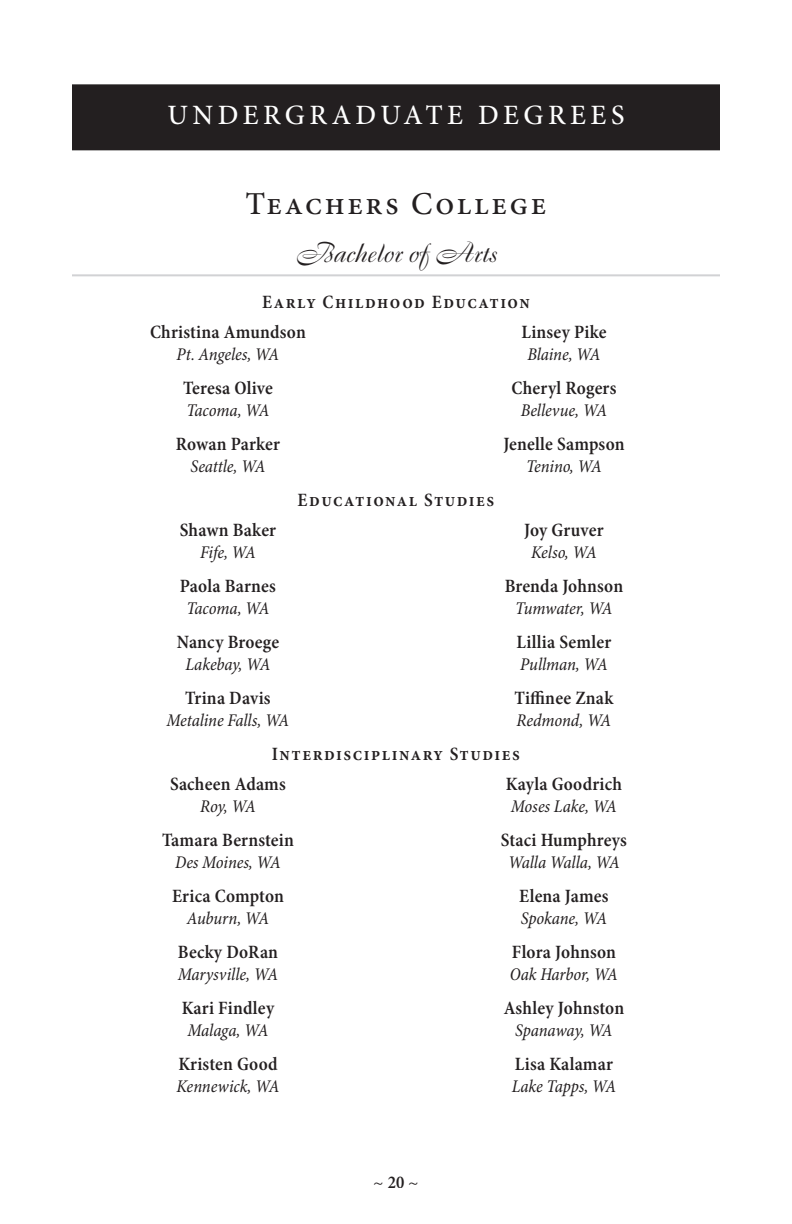
<style>
.page{position:relative;width:792px;height:1224px;background:#fff}
.page>*{position:absolute;margin:0;border:0;box-sizing:border-box;transform-origin:0 0}
.t1{font:500 32px "Minion Pro";letter-spacing:.08em;color:#231f20}
.t2{font:500 28px "Minion Pro";letter-spacing:.16em;color:#fff}
.t3{font:28px "Boulevard";color:#231f20}
.t4{font:600 condensed 19px "Minion Pro";letter-spacing:.025em;color:#231f20}
.t5{font:600 condensed 19px/30px "Minion Pro";letter-spacing:.08em;color:#231f20}
.t6{font:italic condensed 18px "Minion Pro";letter-spacing:-.01em;color:#231f20}
.t7{font:18px "Minion Pro";color:#231f20}
.s1{font-weight:600;font-stretch:condensed}
</style>
<div class="page">
<div style="left:72px;top:84px;width:648px;height:66px;background:#231f20"></div>
<hr style="left:72px;top:274px;width:648px;height:2px;background:#d1d2d4">
<h2 class="t2" style="left:167px;top:99px;width:459px">UNDERGRADUATE DEGREES</h2>
<h1 class="t1" style="left:246px;top:185px;width:302px">Teachers College</h1>
<h2 class="t3" style="left:295px;top:235px;width:203px">Bachelor of Arts</h2>
<p class="t5" style="left:150px;top:288px;width:381px;text-indent:112px">Early Childhood Education<br>Christina Amundson</p>
<p class="t6" style="left:177px;top:344px;width:104px">Pt. Angeles, WA</p>
<p class="t4" style="left:183px;top:377px;width:91px">Teresa Olive</p>
<p class="t6" style="left:186px;top:400px;width:85px">Tacoma, WA</p>
<p class="t4" style="left:176px;top:433px;width:106px">Rowan Parker</p>
<p class="t6" style="left:190px;top:456px;width:77px">Seattle, WA</p>
<p class="t4" style="left:521px;top:321px;width:87px">Linsey Pike</p>
<p class="t6" style="left:527px;top:344px;width:75px">Blaine, WA</p>
<p class="t4" style="left:511px;top:377px;width:107px">Cheryl Rogers</p>
<p class="t6" style="left:521px;top:400px;width:88px">Bellevue, WA</p>
<p class="t4" style="left:503px;top:433px;width:123px">Jenelle Sampson</p>
<p class="t6" style="left:526px;top:456px;width:77px">Tenino, WA</p>
<p class="t5" style="left:298px;top:486px;width:198px">Educational Studies</p>
<p class="t4" style="left:180px;top:519px;width:98px">Shawn Baker</p>
<p class="t6" style="left:200px;top:542px;width:57px">Fife, WA</p>
<p class="t4" style="left:180px;top:575px;width:98px">Paola Barnes</p>
<p class="t6" style="left:186px;top:598px;width:85px">Tacoma, WA</p>
<p class="t4" style="left:177px;top:631px;width:104px">Nancy Broege</p>
<p class="t6" style="left:185px;top:654px;width:87px">Lakebay, WA</p>
<p class="t4" style="left:185px;top:687px;width:87px">Trina Davis</p>
<p class="t6" style="left:167px;top:710px;width:124px">Metaline Falls, WA</p>
<p class="t4" style="left:524px;top:519px;width:81px">Joy Gruver</p>
<p class="t6" style="left:531px;top:542px;width:67px">Kelso, WA</p>
<p class="t4" style="left:505px;top:575px;width:120px">Brenda Johnson</p>
<p class="t6" style="left:515px;top:598px;width:99px">Tumwater, WA</p>
<p class="t4" style="left:517px;top:631px;width:96px">Lillia Semler</p>
<p class="t6" style="left:520px;top:654px;width:89px">Pullman, WA</p>
<p class="t4" style="left:515px;top:687px;width:101px">Tiffinee Znak</p>
<p class="t6" style="left:517px;top:710px;width:96px">Redmond, WA</p>
<p class="t5" style="left:170px;top:740px;width:351px;text-indent:102px">Interdisciplinary Studies<br>Sacheen Adams</p>
<p class="t6" style="left:200px;top:796px;width:57px">Roy, WA</p>
<p class="t4" style="left:162px;top:829px;width:133px">Tamara Bernstein</p>
<p class="t6" style="left:175px;top:852px;width:107px">Des Moines, WA</p>
<p class="t4" style="left:172px;top:885px;width:113px">Erica Compton</p>
<p class="t6" style="left:187px;top:908px;width:84px">Auburn, WA</p>
<p class="t4" style="left:178px;top:941px;width:102px">Becky DoRan</p>
<p class="t6" style="left:178px;top:964px;width:102px">Marysville, WA</p>
<p class="t4" style="left:182px;top:997px;width:94px">Kari Findley</p>
<p class="t6" style="left:188px;top:1020px;width:82px">Malaga, WA</p>
<p class="t4" style="left:178px;top:1053px;width:101px">Kristen Good</p>
<p class="t6" style="left:176px;top:1076px;width:105px">Kennewick, WA</p>
<p class="t4" style="left:506px;top:773px;width:118px">Kayla Goodrich</p>
<p class="t6" style="left:511px;top:796px;width:108px">Moses Lake, WA</p>
<p class="t4" style="left:501px;top:829px;width:128px">Staci Humphreys</p>
<p class="t6" style="left:508px;top:852px;width:113px">Walla Walla, WA</p>
<p class="t4" style="left:519px;top:885px;width:91px">Elena James</p>
<p class="t6" style="left:521px;top:908px;width:88px">Spokane, WA</p>
<p class="t4" style="left:512px;top:941px;width:106px">Flora Johnson</p>
<p class="t6" style="left:510px;top:964px;width:110px">Oak Harbor, WA</p>
<p class="t4" style="left:504px;top:997px;width:122px">Ashley Johnston</p>
<p class="t6" style="left:515px;top:1020px;width:99px">Spanaway, WA</p>
<p class="t4" style="left:515px;top:1053px;width:100px">Lisa Kalamar</p>
<p class="t6" style="left:512px;top:1076px;width:106px">Lake Tapps, WA</p>
<p class="t7" style="left:373px;top:1170px;width:47px">~ <span class="s1">20</span> ~</p>
</div>
